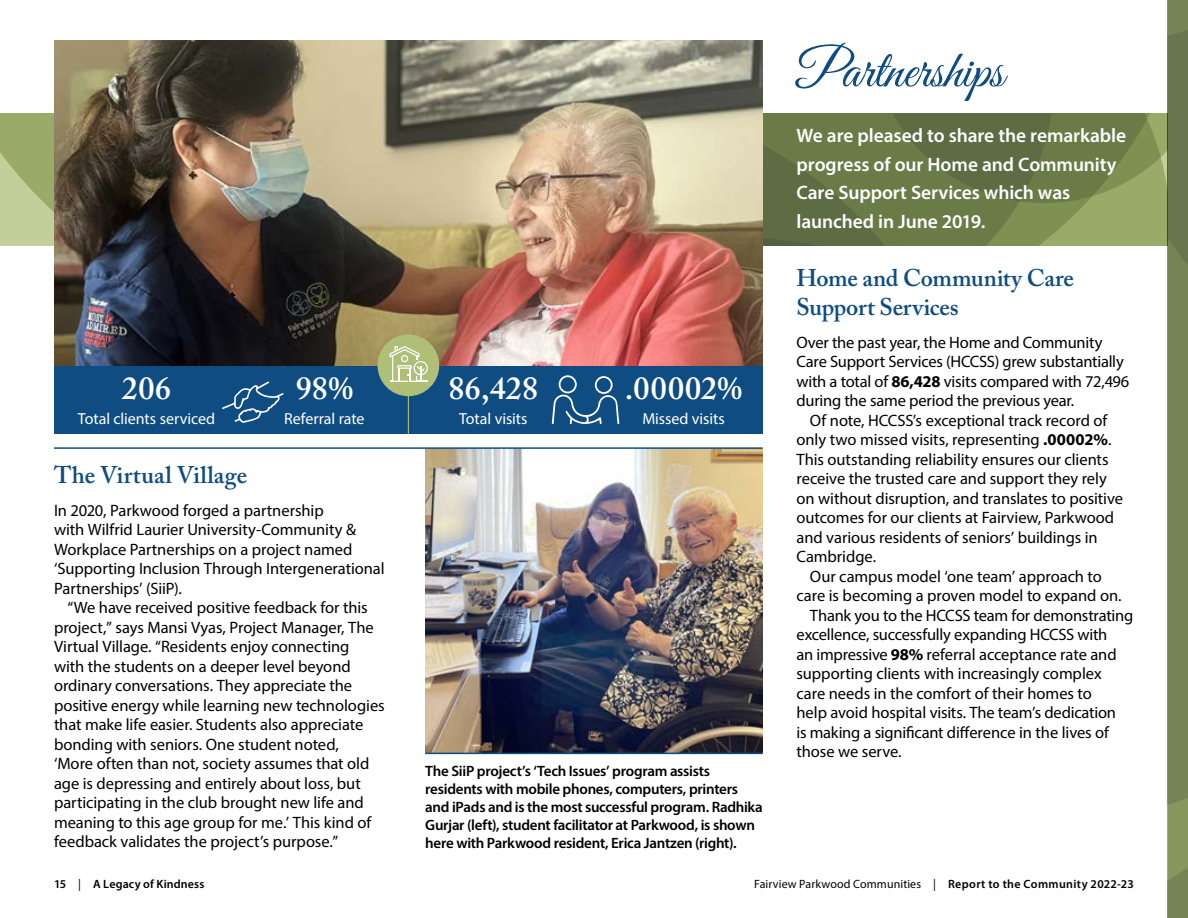
<style>
.page{position:relative;width:1188px;height:918px;background:#fff}
.page>*{position:absolute;margin:0;border:0;box-sizing:border-box;transform-origin:0 0}
.t1{font:54px "Great Vibes";color:#0f4c81}
.t2{font:600 31.95px "Adobe Caslon Pro";letter-spacing:.02em;color:#fff}
.t3{font:600 24px/28.8px "Adobe Caslon Pro";letter-spacing:-.005em;color:#0f4c81}
.t4{font:600 19.5px/28.5px "Myriad Pro";letter-spacing:-.005em;color:#fff}
.t5{font:16.5px/19.5px "Myriad Pro";letter-spacing:-.005em;color:#000}
.t6{font:16.05px "Myriad Pro";letter-spacing:-.005em;color:#fff}
.t7{font:600 15px/18px "Myriad Pro";letter-spacing:-.02em;color:#000}
.t8{font:12px "Myriad Pro";letter-spacing:.005em;color:#000}
.t9{font:600 12px "Myriad Pro";letter-spacing:.01em;color:#000}
.s1{font-weight:700}
.s2{font-weight:400}
.s3{font-weight:600}
</style>
<div class="page">
<svg style="left:0;top:113px;width:54px;height:133px;background:#adbb7f"></svg>
<img style="left:54px;top:40px;width:168px;height:326px">
<hr style="left:54px;top:447px;width:709px;height:2px;background:#0f4c81">
<div style="left:54px;top:366px;width:709px;height:68px;background:#0f4c81"></div>
<img style="left:222px;top:0;width:966px;height:918px">
<hr style="left:408px;top:378px;width:1px;height:56px;background:#b0bf77">
<h1 class="t1" style="left:796px;top:40px;width:209px">Partnerships</h1>
<h2 class="t2" style="left:122px;top:369px;width:96px">206206</h2>
<p class="t6" style="left:78px;top:408px;width:139px">Total clients serviced</p>
<p class="t6" style="left:123px;top:408px;width:139px">Total clients serviced</p>
<h2 class="t2" style="left:296px;top:369px;width:59px">98%</h2>
<p class="t6" style="left:284px;top:408px;width:82px">Referral rate</p>
<h3 class="t3" style="left:54px;top:460px;width:195px">The Virtual Village</h3>
<p class="t5" style="left:54px;top:500px;width:332px">In 2020, Parkwood forged a partnership<br>with Wilfrid Laurier University-Community &amp; Workplace Partnerships on a project named ‘Supporting Inclusion Through Intergenerational Partnerships’ (SiiP).</p>
<p class="t5" style="left:54px;top:598px;width:332px;text-indent:13px">“We have received positive feedback for this project,” says Mansi Vyas, Project Manager, The Virtual Village. “Residents enjoy connecting<br>with the students on a deeper level beyond ordinary conversations. They appreciate the positive energy while learning new technologies that make life easier. Students also appreciate bonding with seniors. One student noted,<br>‘More often than not, society assumes that old age is depressing and entirely about loss, but participating in the club brought new life and meaning to this age group for me.’ This kind of feedback validates the project’s purpose.”</p>
<h2 class="t2" style="left:448px;top:369px;width:91px">86,428</h2>
<p class="t6" style="left:459px;top:408px;width:70px">Total visits</p>
<h2 class="t2" style="left:580px;top:369px;width:119px">.00002%</h2>
<h2 class="t2" style="left:625px;top:369px;width:119px">.00002%</h2>
<p class="t6" style="left:642px;top:408px;width:84px">Missed visits</p>
<p class="t7" style="left:425px;top:762px;width:339px">The SiiP project’s ‘Tech Issues’ program assists residents with mobile phones, computers, printers and iPads and is the most successful program. Radhika Gurjar (left), student facilitator at Parkwood, is shown here with Parkwood resident, Erica Jantzen (right).</p>
<p class="t4" style="left:796px;top:121px;width:331px">We are pleased to share the remarkable progress of our Home and Community<br>Care Support Services which was launched in June 2019.</p>
<h3 class="t3" style="left:796px;top:263px;width:279px">Home and Community Care<br>Support Services</h3>
<p class="t5" style="left:796px;top:332px;width:334px">Over the past year, the Home and Community Care Support Services (HCCSS) grew substantially with a total of <span class="s1">86,428</span> visits compared with 72,496 during the same period the previous year.</p>
<p class="t5" style="left:796px;top:410px;width:328px;text-indent:13px">Of note, HCCSS’s exceptional track record of only two missed visits, representing <span class="s1">.00002%</span>.<br>This outstanding reliability ensures our clients receive the trusted care and support they rely on without disruption, and translates to positive outcomes for our clients at Fairview, Parkwood and various residents of seniors’ buildings in Cambridge.</p>
<p class="t5" style="left:810px;top:566px;width:293px">Our campus model ‘one team’ approach to</p>
<p class="t5" style="left:796px;top:586px;width:327px">care is becoming a proven model to expand on.</p>
<p class="t5" style="left:810px;top:605px;width:325px">Thank you to the HCCSS team for demonstrating</p>
<p class="t5" style="left:796px;top:625px;width:312px">excellence, successfully expanding HCCSS with</p>
<p class="t5" style="left:796px;top:644px;width:322px">an impressive <span class="s1">98%</span> referral acceptance rate and</p>
<p class="t5" style="left:796px;top:664px;width:307px">supporting clients with increasingly complex</p>
<p class="t5" style="left:796px;top:683px;width:297px">care needs in the comfort of their homes to</p>
<p class="t5" style="left:796px;top:703px;width:321px">help avoid hospital visits. The team’s dedication</p>
<p class="t5" style="left:796px;top:722px;width:314px">is making a significant difference in the lives of</p>
<p class="t5" style="left:796px;top:742px;width:107px">those we serve.</p>
<p class="t9" style="left:54px;top:876px;width:152px">15 <span class="s2">|</span> A Legacy of Kindness</p>
<p class="t8" style="left:754px;top:877px;width:381px">Fairview Parkwood Communities | <span class="s3">Report to the Community 2022-23</span></p>
</div>
